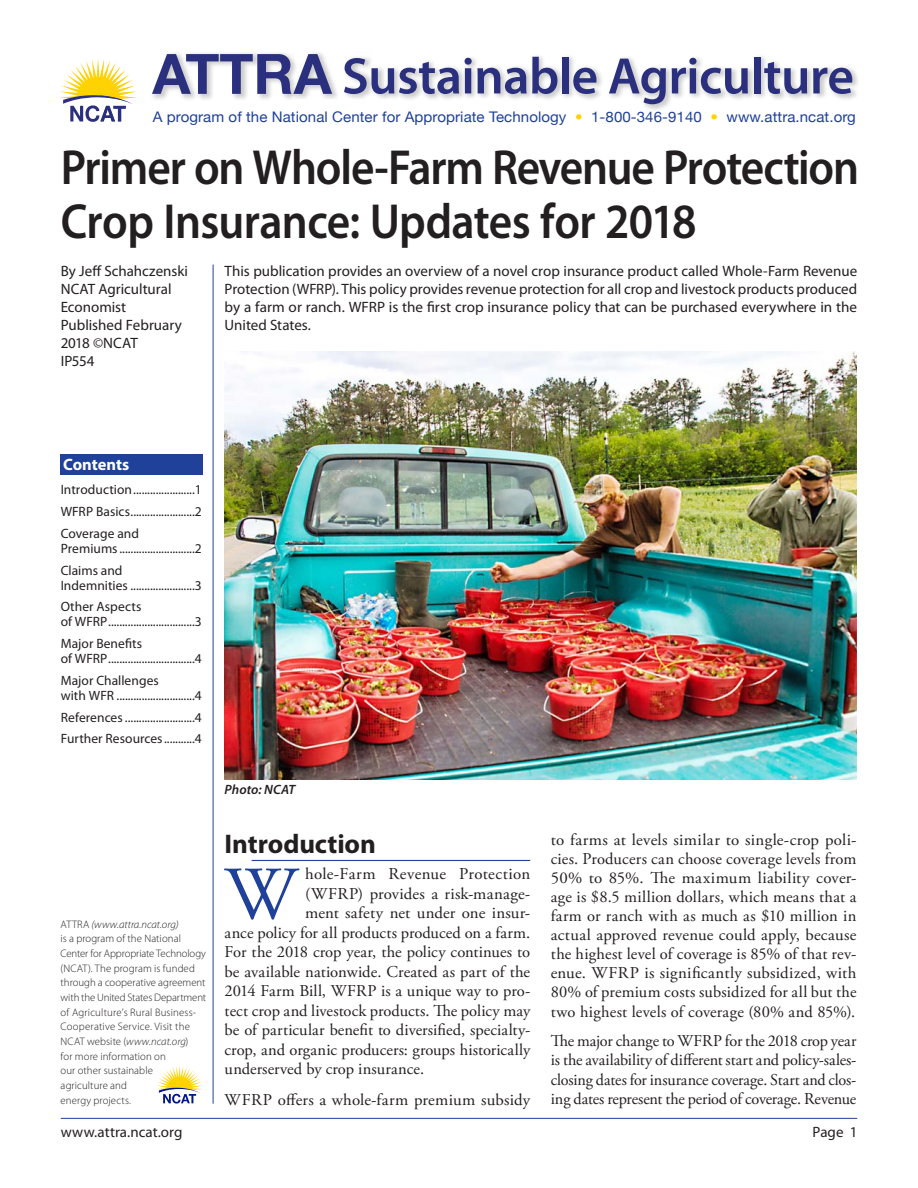
<style>
.page{position:relative;width:918px;height:1188px;background:#fff}
.page>*{position:absolute;margin:0;border:0;box-sizing:border-box;transform-origin:0 0}
.t1{font:75.3px "Adobe Garamond Pro";color:#20419a}
.t2{font:600 49.5px/54px "Myriad Pro";letter-spacing:-.025em;color:#231f20;scale:.92 1}
.t3{font:700 27px "Myriad Pro";letter-spacing:-.005em;color:#231f20}
.t4{font:16.5px/19px "Adobe Garamond Pro";letter-spacing:.005em;color:#231f20;text-align:justify}
.t5{font:700 16.5px "Myriad Pro";letter-spacing:-.005em;color:#fff}
.t6{font:15px/18px "Myriad Pro";color:#231f20}
.t7{font:14.7px "Helvetica Neue";letter-spacing:.005em;color:#20419a}
.t8{font:13.5px/21.8px "Myriad Pro";letter-spacing:.005em;color:#231f20}
.t9{font:italic 600 13.5px "Myriad Pro";letter-spacing:.005em;color:#231f20}
.t10{font:300 10.8px/14.7px "Myriad Pro";letter-spacing:.005em;color:#231f20}
.s1{color:#ffd200}
.s2{font-style:italic}
</style>
<div class="page">
<hr style="left:213px;top:265px;width:1px;height:839px;background:#20419a">
<hr style="left:61px;top:1118px;width:796px;height:1px;background:#20419a">
<img style="left:153px;top:53px;width:138px;height:46px">
<svg style="left:59px;top:59px;width:67px;height:63px"></svg>
<img style="left:100px;top:106px;width:13px;height:16px">
<img style="left:113px;top:106px;width:13px;height:16px">
<img style="left:100px;top:59px;width:37px;height:39px">
<img style="left:100px;top:95px;width:33px;height:9px">
<img style="left:390px;top:56px;width:468px;height:54px">
<img style="left:291px;top:52px;width:99px;height:47px">
<svg style="left:152px;top:54px;width:180px;height:40px"></svg>
<svg style="left:344px;top:58px;width:115px;height:36px"></svg>
<svg style="left:465px;top:57px;width:92px;height:37px"></svg>
<div style="left:562px;top:57px;width:7px;height:36px;background:#2a307d"></div>
<svg style="left:573px;top:68px;width:23px;height:26px"></svg>
<svg style="left:609px;top:59px;width:57px;height:45px"></svg>
<svg style="left:672px;top:58px;width:76px;height:36px"></svg>
<div style="left:754px;top:57px;width:6px;height:36px;background:#2a307d"></div>
<svg style="left:764px;top:62px;width:43px;height:32px"></svg>
<svg style="left:813px;top:68px;width:39px;height:26px"></svg>
<svg style="left:157px;top:1066px;width:46px;height:38px"></svg>
<div style="left:61px;top:454px;width:142px;height:21px;background:#20419a"></div>
<img style="left:224px;top:351px;width:633px;height:429px">
<hr style="left:252px;top:860px;width:278px;height:1px;background:#20419a">
<p class="t7" style="left:153px;top:108px;width:704px">A program of the National Center for Appropriate Technology <span class="s1">•</span> 1-800-346-9140 <span class="s1">•</span> www.attra.ncat.org</p>
<h2 class="t2" style="left:61px;top:140px;width:869px">Primer on Whole-Farm Revenue Protection<br>Crop Insurance: Updates for 2018</h2>
<p class="t6" style="left:61px;top:263px;width:129px">By Jeff Schahczenski<br>NCAT Agricultural<br>Economist<br>Published February<br>2018 ©NCAT<br>IP554</p>
<p class="t6" style="left:225px;top:263px;width:634px;text-align:justify">This publication provides an overview of a novel crop insurance product called Whole-Farm Revenue Protection (WFRP). This policy provides revenue protection for all crop and livestock products produced by a farm or ranch. WFRP is the first crop insurance policy that can be purchased everywhere in the United States.</p>
<p class="t5" style="left:63px;top:454px;width:68px">Contents</p>
<p class="t8" style="left:61px;top:480px;width:143px;text-align:justify">Introduction ......................1<br>WFRP Basics .......................2<br>Coverage and</p>
<p class="t8" style="left:61px;top:539px;width:142px">Premiums ...........................2<br>Claims and</p>
<p class="t8" style="left:61px;top:576px;width:143px">Indemnities .......................3<br>Other Aspects</p>
<p class="t8" style="left:61px;top:612px;width:143px">of WFRP ...............................3<br>Major Benefits</p>
<p class="t8" style="left:61px;top:649px;width:143px">of WFRP ...............................4<br>Major Challenges</p>
<p class="t8" style="left:61px;top:686px;width:143px;text-align:justify">with WFR ............................4<br>References .........................4<br>Further Resources ...........4</p>
<p class="t10" style="left:61px;top:918px;width:147px">ATTRA <span class="s2">(www.attra.ncat.org)<br></span>is a program of the National<br>Center for Appropriate Technology (NCAT). The program is funded through a cooperative agreement with the United States Department of Agriculture’s Rural Business-<br>Cooperative Service. Visit the<br>NCAT website (<span class="s2">www.ncat.org</span>)<br>for more information on<br>our other sustainable<br>agriculture and<br>energy projects.</p>
<p class="t9" style="left:225px;top:781px;width:72px">Photo: NCAT</p>
<h3 class="t3" style="left:225px;top:828px;width:153px">Introduction</h3>
<h1 class="t1" style="left:225px;top:859px;width:74px">W</h1>
<p class="t4" style="left:305px;top:865px;width:227px">hole-Farm Revenue Protection</p>
<p class="t4" style="left:305px;top:885px;width:227px">(WFRP) provides a risk-manage-</p>
<p class="t4" style="left:305px;top:904px;width:227px">ment safety net under one insur-</p>
<p class="t4" style="left:225px;top:924px;width:307px">ance policy for all products produced on a farm.</p>
<p class="t4" style="left:225px;top:943px;width:307px">For the 2018 crop year, the policy continues to</p>
<p class="t4" style="left:225px;top:963px;width:307px">be available nationwide. Created as part of the</p>
<p class="t4" style="left:225px;top:982px;width:307px">2014 Farm Bill, WFRP is a unique way to pro-</p>
<p class="t4" style="left:225px;top:1002px;width:307px">tect crop and livestock products. The policy may</p>
<p class="t4" style="left:225px;top:1021px;width:307px">be of particular benefit to diversified, specialty-</p>
<p class="t4" style="left:225px;top:1041px;width:307px">crop, and organic producers: groups historically</p>
<p class="t4" style="left:225px;top:1060px;width:201px">underserved by crop insurance.</p>
<p class="t4" style="left:225px;top:1091px;width:307px">WFRP offers a whole-farm premium subsidy</p>
<p class="t4" style="left:551px;top:831px;width:307px">to farms at levels similar to single-crop poli&shy;cies. Producers can choose coverage levels from 50% to 85%. The maximum liability cover&shy;age is $8.5 million dollars, which means that a farm or ranch with as much as $10 million in actual approved revenue could apply, because the highest level of coverage is 85% of that rev&shy;enue. WFRP is significantly subsidized, with 80% of premium costs subsidized for all but the two highest levels of coverage (80% and 85%).</p>
<p class="t4" style="left:551px;top:1032px;width:307px">The major change to WFRP for the 2018 crop year is the availability of different start and policy-sales&shy;closing dates for insurance coverage. Start and clos&shy;ing dates represent the period of coverage. Revenue</p>
<p class="t6" style="left:61px;top:1125px;width:123px">www.attra.ncat.org</p>
<p class="t6" style="left:813px;top:1125px;width:47px">Page 1</p>
</div>
